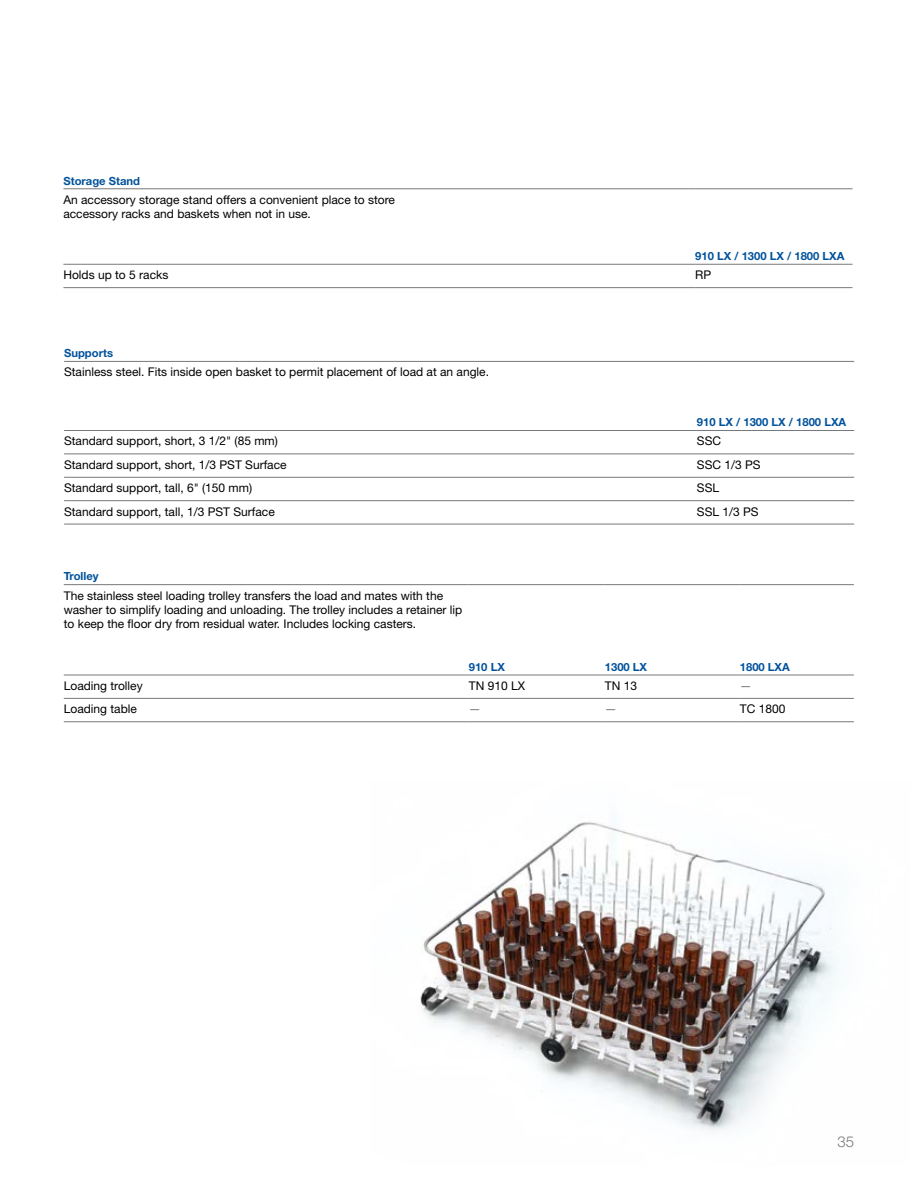
<style>
.page{position:relative;width:918px;height:1188px;background:#fff}
.page>*{position:absolute;margin:0;border:0;box-sizing:border-box;transform-origin:0 0}
.t1{font:300 15px "Helvetica Neue LT Std";color:#77787b}
.t2{font:12px/14.4px "Helvetica Neue LT Std";color:#000}
.t3{font:12px "Helvetica Neue LT Std";color:#77787b}
.t4{font:700 11.25px "Helvetica Neue LT Std";color:#00529c}
</style>
<div class="page">
<img style="left:420px;top:822px;width:419px;height:310px">
<hr style="left:695px;top:189px;width:158px;height:1px;background:#77787b">
<hr style="left:695px;top:264px;width:158px;height:1px;background:#77787b">
<hr style="left:63px;top:287px;width:632px;height:1px;background:#77787b">
<hr style="left:695px;top:287px;width:158px;height:1px;background:#77787b">
<hr style="left:63px;top:189px;width:632px;height:1px;background:#77787b">
<hr style="left:63px;top:264px;width:632px;height:1px;background:#77787b">
<hr style="left:697px;top:361px;width:157px;height:1px;background:#77787b">
<hr style="left:697px;top:430px;width:157px;height:1px;background:#77787b">
<hr style="left:64px;top:454px;width:633px;height:1px;background:#77787b">
<hr style="left:697px;top:454px;width:157px;height:1px;background:#77787b">
<hr style="left:64px;top:477px;width:633px;height:1px;background:#77787b">
<hr style="left:697px;top:477px;width:157px;height:1px;background:#77787b">
<hr style="left:64px;top:500px;width:633px;height:1px;background:#77787b">
<hr style="left:697px;top:500px;width:157px;height:1px;background:#77787b">
<hr style="left:64px;top:524px;width:633px;height:1px;background:#77787b">
<hr style="left:697px;top:524px;width:157px;height:1px;background:#77787b">
<hr style="left:64px;top:361px;width:633px;height:1px;background:#77787b">
<hr style="left:64px;top:430px;width:633px;height:1px;background:#77787b">
<hr style="left:469px;top:584px;width:136px;height:1px;background:#77787b">
<hr style="left:605px;top:584px;width:135px;height:1px;background:#77787b">
<hr style="left:740px;top:584px;width:114px;height:1px;background:#77787b">
<hr style="left:469px;top:675px;width:136px;height:1px;background:#77787b">
<hr style="left:605px;top:675px;width:135px;height:1px;background:#77787b">
<hr style="left:740px;top:675px;width:114px;height:1px;background:#77787b">
<hr style="left:469px;top:698px;width:136px;height:1px;background:#77787b">
<hr style="left:605px;top:698px;width:135px;height:1px;background:#77787b">
<hr style="left:740px;top:698px;width:114px;height:1px;background:#77787b">
<hr style="left:469px;top:722px;width:136px;height:1px;background:#77787b">
<hr style="left:605px;top:722px;width:135px;height:1px;background:#77787b">
<hr style="left:740px;top:722px;width:114px;height:1px;background:#77787b">
<hr style="left:64px;top:584px;width:405px;height:1px;background:#77787b">
<hr style="left:64px;top:675px;width:405px;height:1px;background:#77787b">
<hr style="left:64px;top:698px;width:405px;height:1px;background:#77787b">
<hr style="left:64px;top:722px;width:405px;height:1px;background:#77787b">
<p class="t4" style="left:63px;top:174px;width:78px">Storage Stand</p>
<p class="t2" style="left:63px;top:192px;width:333px">An accessory storage stand offers a convenient place to store accessory racks and baskets when not in use.</p>
<p class="t4" style="left:695px;top:249px;width:151px">910 LX / 1300 LX / 1800 LXA</p>
<p class="t2" style="left:63px;top:268px;width:106px">Holds up to 5 racks</p>
<p class="t2" style="left:695px;top:268px;width:17px">RP</p>
<p class="t4" style="left:64px;top:346px;width:50px">Supports</p>
<p class="t2" style="left:64px;top:365px;width:426px">Stainless steel. Fits inside open basket to permit placement of load at an angle.</p>
<p class="t4" style="left:697px;top:415px;width:151px">910 LX / 1300 LX / 1800 LXA</p>
<p class="t2" style="left:64px;top:434px;width:215px">Standard support, short, 3 1/2" (85 mm)</p>
<p class="t2" style="left:697px;top:434px;width:26px">SSC</p>
<p class="t2" style="left:64px;top:457px;width:224px">Standard support, short, 1/3 PST Surface</p>
<p class="t2" style="left:697px;top:457px;width:65px">SSC 1/3 PS</p>
<p class="t2" style="left:64px;top:481px;width:190px">Standard support, tall, 6" (150 mm)</p>
<p class="t2" style="left:697px;top:481px;width:24px">SSL</p>
<p class="t2" style="left:64px;top:504px;width:212px">Standard support, tall, 1/3 PST Surface</p>
<p class="t2" style="left:697px;top:504px;width:63px">SSL 1/3 PS</p>
<p class="t4" style="left:64px;top:569px;width:36px">Trolley</p>
<p class="t2" style="left:64px;top:588px;width:400px">The stainless steel loading trolley transfers the load and mates with the washer to simplify loading and unloading. The trolley includes a retainer lip to keep the floor dry from residual water. Includes locking casters.</p>
<p class="t4" style="left:469px;top:660px;width:38px">910 LX</p>
<p class="t4" style="left:605px;top:660px;width:44px">1300 LX</p>
<p class="t4" style="left:740px;top:660px;width:52px">1800 LXA</p>
<p class="t2" style="left:64px;top:678px;width:80px">Loading trolley</p>
<p class="t2" style="left:469px;top:678px;width:58px">TN 910 LX</p>
<p class="t2" style="left:605px;top:678px;width:34px">TN 13</p>
<p class="t3" style="left:740px;top:679px;width:13px">—</p>
<p class="t2" style="left:64px;top:702px;width:75px">Loading table</p>
<p class="t3" style="left:469px;top:702px;width:13px">—</p>
<p class="t3" style="left:605px;top:702px;width:13px">—</p>
<p class="t2" style="left:740px;top:702px;width:47px">TC 1800</p>
<p class="t1" style="left:838px;top:1132px;width:18px">35</p>
</div>
